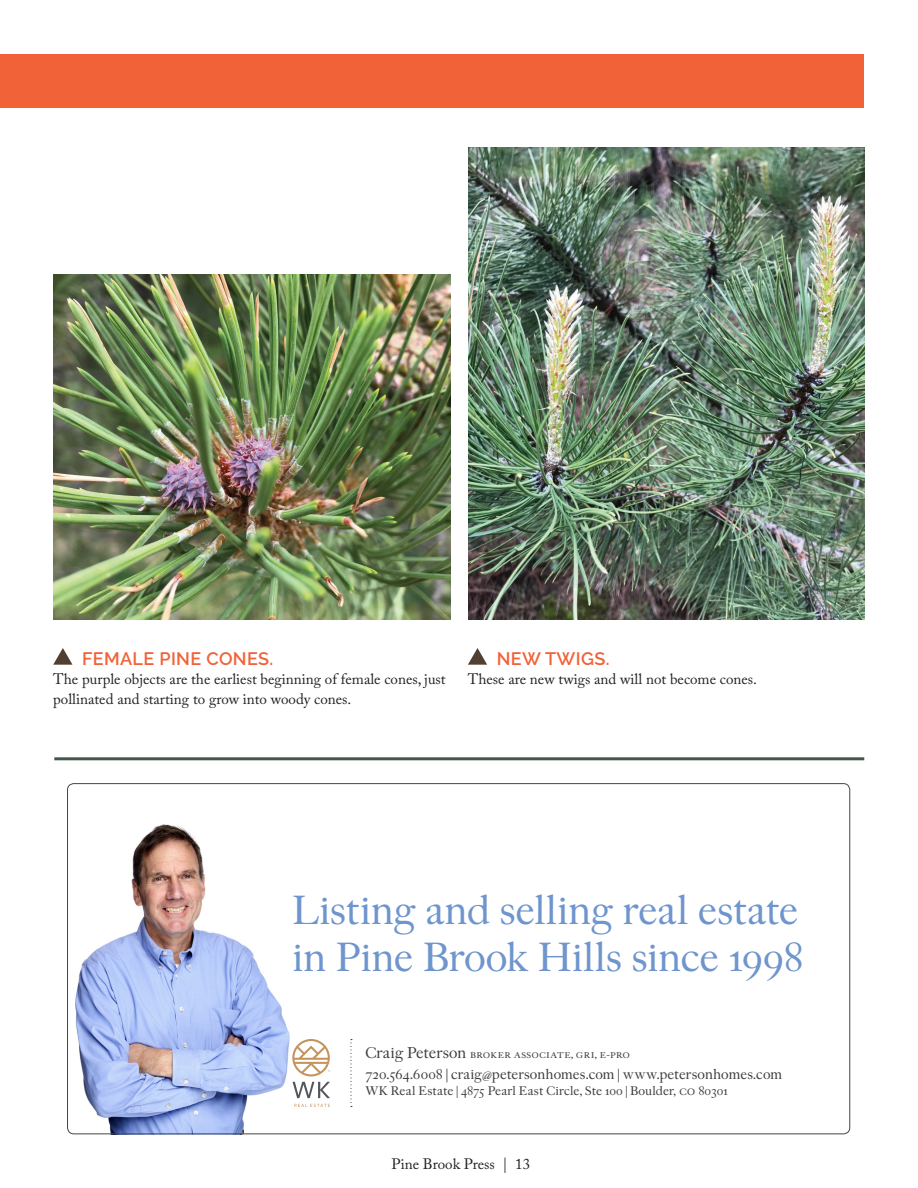
<style>
.page{position:relative;width:918px;height:1188px;background:#fff}
.page>*{position:absolute;margin:0;border:0;box-sizing:border-box;transform-origin:0 0}
.t1{font:39px/46.8px "Replay Pro";letter-spacing:-.015em;color:#6f95cd}
.t2{font:600 18px "Raleway";letter-spacing:.02em;color:#f16239}
.t3{font:15px/19.5px "Adobe Caslon Pro";color:#231f20}
.t4{font:13.5px "Replay Pro";color:#3e3e3f}
.t5{font:12px "Replay Pro";color:#3e3e3f}
.t6{font:10.5px "Replay Pro";letter-spacing:-.02em;color:#3e3e3f}
.s1{font-size:15px}
</style>
<div class="page">
<div style="left:0;top:54px;width:864px;height:54px;background:#f16239"></div>
<img style="left:53px;top:274px;width:397px;height:346px">
<img style="left:468px;top:147px;width:396px;height:473px">
<svg style="left:53px;top:648px;width:20px;height:17px"></svg>
<svg style="left:468px;top:648px;width:19px;height:17px"></svg>
<hr style="left:54px;top:757px;width:810px;height:3px;background:#425749">
<img style="left:67px;top:824px;width:249px;height:310px">
<svg style="left:294px;top:1104px;width:36px;height:3px"></svg>
<svg style="left:292px;top:1039px;width:38px;height:59px"></svg>
<svg style="left:350px;top:1039px;width:2px;height:68px"></svg>
<p class="t2" style="left:82px;top:648px;width:193px">FEMALE PINE CONES.</p>
<p class="t3" style="left:53px;top:669px;width:394px">The purple objects are the earliest beginning of female cones, just pollinated and starting to grow into woody cones.</p>
<p class="t2" style="left:497px;top:648px;width:114px">NEW TWIGS.</p>
<p class="t3" style="left:468px;top:669px;width:291px">These are new twigs and will not become cones.</p>
<h1 class="t1" style="left:292px;top:889px;width:513px">Listing and selling real estate in Pine Brook Hills since 1998</h1>
<p class="t6" style="left:365px;top:1048px;width:266px"><span class="s1">Craig Peterson</span> Broker AssociAte, gri, e-pro</p>
<p class="t4" style="left:365px;top:1066px;width:418px">720.564.6008 | craig@petersonhomes.com | www.petersonhomes.com</p>
<p class="t5" style="left:365px;top:1083px;width:364px">WK Real Estate | 4875 Pearl East Circle, Ste 100 | Boulder, co 80301</p>
<p class="t3" style="left:392px;top:1154px;width:140px">Pine Brook Press | 13</p>
</div>
